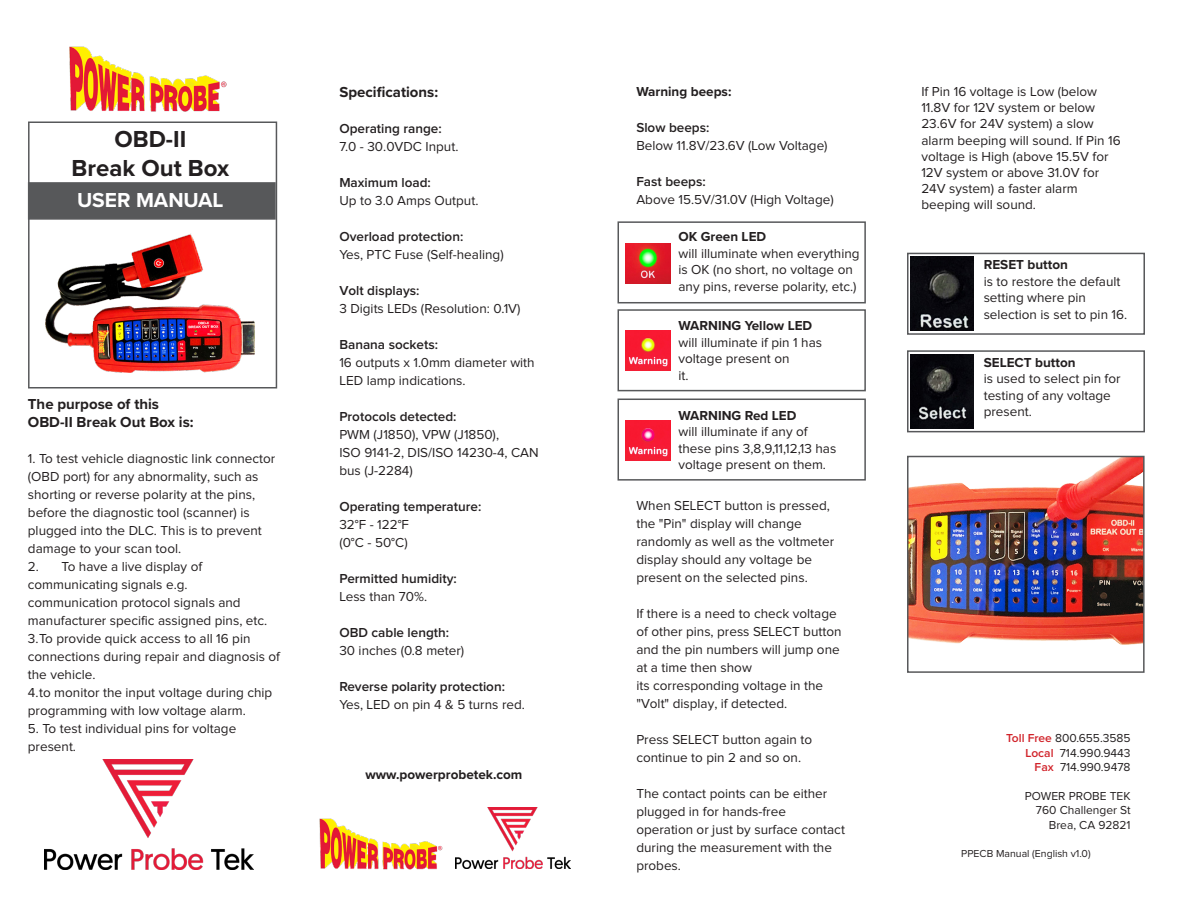
<style>
.page{position:relative;width:1188px;height:918px;background:#fff}
.page>*{position:absolute;margin:0;border:0;box-sizing:border-box;transform-origin:0 0}
.t1{font:700 24px "Proxima Nova";color:#231f20}
.t2{font:700 21px "Proxima Nova";color:#fff}
.t3{font:700 15px "Proxima Nova";color:#231f20}
.t4{font:13.5px/18px "Proxima Nova";color:#231f20}
.t5{font:600 13.5px/18px "Proxima Nova";color:#231f20}
.t6{font:700 13.5px "Proxima Nova";color:#231f20}
.t7{font:12px "Proxima Nova";color:#231f20}
.t8{font:10.5px "Proxima Nova";color:#231f20}
.s1{font-weight:600}
.s2{font-weight:400}
.s3{font-weight:600;color:#d1232a}
</style>
<div class="page">
<img style="left:910px;top:459px;width:232px;height:186px">
<div style="left:28px;top:122px;width:249px;height:266px;border:2px solid #57585a"></div>
<div style="left:28px;top:182px;width:248px;height:38px;background:#57585a;border:2px solid #57585a"></div>
<img style="left:46px;top:234px;width:209px;height:139px">
<div style="left:618px;top:221px;width:248px;height:82px;border:2px solid #57585a"></div>
<div style="left:618px;top:309px;width:248px;height:82px;border:2px solid #57585a"></div>
<div style="left:618px;top:399px;width:248px;height:82px;border:2px solid #57585a"></div>
<img style="left:625px;top:244px;width:45px;height:40px">
<div style="left:907px;top:253px;width:238px;height:82px;border:2px solid #57585a"></div>
<div style="left:907px;top:350px;width:238px;height:82px;border:2px solid #57585a"></div>
<img style="left:910px;top:256px;width:64px;height:75px">
<img style="left:910px;top:354px;width:64px;height:74px">
<img style="left:44px;top:759px;width:209px;height:110px">
<img style="left:69px;top:46px;width:158px;height:66px">
<img style="left:319px;top:818px;width:124px;height:52px">
<img style="left:456px;top:808px;width:114px;height:60px">
<img style="left:625px;top:330px;width:45px;height:40px">
<img style="left:625px;top:421px;width:45px;height:40px">
<div style="left:907px;top:456px;width:238px;height:217px;border:2px solid #57585a"></div>
<p class="t1" style="left:114px;top:121px;width:73px">OBD-II</p>
<p class="t1" style="left:72px;top:150px;width:159px">Break Out Box</p>
<p class="t2" style="left:77px;top:184px;width:148px">USER MANUAL</p>
<p class="t3" style="left:28px;top:393px;width:133px">The purpose of this</p>
<p class="t3" style="left:28px;top:411px;width:167px">OBD-II Break Out Box is:</p>
<p class="t4" style="left:28px;top:450px;width:249px">1. To test vehicle diagnostic link connector (OBD port) for any abnormality, such as shorting or reverse polarity at the pins, before the diagnostic tool (scanner) is plugged into the DLC. This is to prevent damage to your scan tool.</p>
<p class="t4" style="left:28px;top:558px;width:254px">2. To have a live display of communicating signals e.g. communication protocol signals and manufacturer specific assigned pins, etc.<br>3.To provide quick access to all 16 pin connections during repair and diagnosis of the vehicle.<br>4.to monitor the input voltage during chip programming with low voltage alarm.</p>
<p class="t4" style="left:28px;top:720px;width:210px">5. To test individual pins for voltage present.</p>
<p class="t3" style="left:339px;top:81px;width:100px">Specifications:</p>
<p class="t4" style="left:339px;top:120px;width:121px"><span class="s1">Operating range:<br></span>7.0 - 30.0VDC Input.</p>
<p class="t4" style="left:339px;top:174px;width:141px"><span class="s1">Maximum load:<br></span>Up to 3.0 Amps Output.</p>
<p class="t4" style="left:339px;top:228px;width:166px"><span class="s1">Overload protection:<br></span>Yes, PTC Fuse (Self-healing)</p>
<p class="t4" style="left:339px;top:282px;width:183px"><span class="s1">Volt displays:<br></span>3 Digits LEDs (Resolution: 0.1V)</p>
<p class="t4" style="left:339px;top:336px;width:197px"><span class="s1">Banana sockets:<br></span>16 outputs x 1.0mm diameter with<br>LED lamp indications.</p>
<p class="t4" style="left:339px;top:408px;width:201px"><span class="s1">Protocols detected:<br></span>PWM (J1850), VPW (J1850),<br>ISO 9141-2, DIS/ISO 14230-4, CAN bus (J-2284)</p>
<p class="t5" style="left:339px;top:498px;width:143px">Operating temperature:<br><span class="s2">32°F - 122°F<br>(0°C - 50°C)</span></p>
<p class="t5" style="left:339px;top:570px;width:119px">Permitted humidity:<br><span class="s2">Less than 70%.</span></p>
<p class="t4" style="left:339px;top:624px;width:126px"><span class="s1">OBD cable length:<br></span>30 inches (0.8 meter)</p>
<p class="t5" style="left:339px;top:678px;width:187px">Reverse polarity protection:<br><span class="s2">Yes, LED on pin 4 &amp; 5 turns red.</span></p>
<p class="t6" style="left:366px;top:765px;width:158px">www.powerprobetek.com</p>
<p class="t6" style="left:636px;top:81px;width:97px">Warning beeps:</p>
<p class="t5" style="left:636px;top:119px;width:74px">Slow beeps:</p>
<p class="t4" style="left:636px;top:137px;width:193px">Below 11.8V/23.6V (Low Voltage)</p>
<p class="t5" style="left:636px;top:173px;width:71px">Fast beeps:</p>
<p class="t4" style="left:636px;top:191px;width:199px">Above 15.5V/31.0V (High Voltage)</p>
<p class="t6" style="left:678px;top:226px;width:89px">OK Green LED</p>
<p class="t4" style="left:678px;top:245px;width:183px;line-height:16.5px">will illuminate when everything is OK (no short, no voltage on any pins, reverse polarity, etc.)</p>
<p class="t6" style="left:678px;top:316px;width:135px">WARNING Yellow LED</p>
<p class="t4" style="left:678px;top:334px;width:145px">will illuminate if pin 1 has</p>
<p class="t4" style="left:678px;top:351px;width:113px;line-height:16.5px">voltage present on it.</p>
<p class="t6" style="left:678px;top:405px;width:120px">WARNING Red LED</p>
<p class="t4" style="left:678px;top:423px;width:131px">will illuminate if any of</p>
<p class="t4" style="left:678px;top:440px;width:159px;line-height:16.5px">these pins 3,8,9,11,12,13 has voltage present on them.</p>
<p class="t4" style="left:636px;top:497px;width:199px">When SELECT button is pressed, the "Pin" display will change randomly as well as the voltmeter display should any voltage be present on the selected pins.</p>
<p class="t4" style="left:636px;top:605px;width:207px">If there is a need to check voltage of other pins, press SELECT button and the pin numbers will jump one at a time then show<br>its corresponding voltage in the "Volt" display, if detected.</p>
<p class="t4" style="left:636px;top:731px;width:177px">Press SELECT button again to continue to pin 2 and so on.</p>
<p class="t4" style="left:636px;top:785px;width:210px">The contact points can be either plugged in for hands-free operation or just by surface contact during the measurement with the probes.</p>
<p class="t4" style="left:921px;top:84px;width:201px;line-height:16.2px">If Pin 16 voltage is Low (below<br>11.8V for 12V system or below<br>23.6V for 24V system) a slow alarm beeping will sound. If Pin 16 voltage is High (above 15.5V for<br>12V system or above 31.0V for<br>24V system) a faster alarm beeping will sound.</p>
<p class="t6" style="left:984px;top:255px;width:86px">RESET button</p>
<p class="t4" style="left:984px;top:274px;width:145px;line-height:16.5px">is to restore the default setting where pin selection is set to pin 16.</p>
<p class="t6" style="left:984px;top:352px;width:93px">SELECT button</p>
<p class="t4" style="left:984px;top:371px;width:138px;line-height:16.5px">is used to select pin for testing of any voltage present.</p>
<p class="t7" style="left:1006px;top:733px;width:126px"><span class="s3">Toll Free</span> 800.655.3585</p>
<p class="t7" style="left:1026px;top:747px;width:107px"><span class="s3">Local</span> 714.990.9443</p>
<p class="t7" style="left:1035px;top:762px;width:97px"><span class="s3">Fax</span> 714.990.9478</p>
<p class="t7" style="left:1025px;top:790px;width:107px">POWER PROBE TEK</p>
<p class="t7" style="left:1036px;top:805px;width:96px">760 Challenger St</p>
<p class="t7" style="left:1049px;top:819px;width:83px">Brea, CA 92821</p>
<p class="t8" style="left:961px;top:849px;width:131px">PPECB Manual (English v1.0)</p>
</div>
